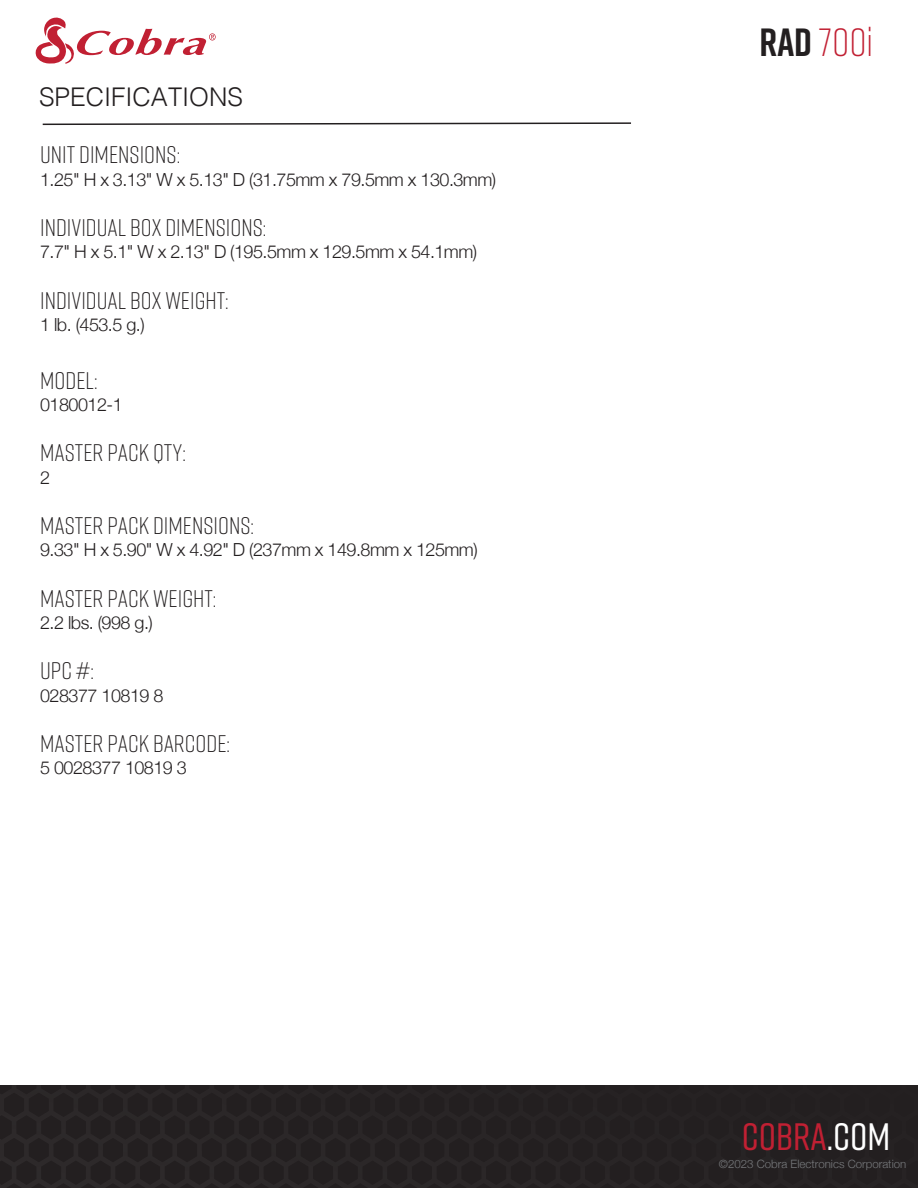
<style>
.page{position:relative;width:918px;height:1188px;background:#fff}
.page>*{position:absolute;margin:0;border:0;box-sizing:border-box;transform-origin:0 0}
.t1{font:700 39.3px "Rift";color:#231f20}
.t2{font:500 38.1px "Rift";color:#c12033}
.t3{font:300 25.8px "Helvetica";color:#231f20}
.t4{font:300 24px "Rift";color:#231f20}
.t5{font:300 18px "Helvetica Neue";letter-spacing:-.03em;color:#231f20}
.t6{font:300 11.4px "Helvetica Neue";color:#77797c}
.s1{font-weight:300;color:#c12033}
.s2{font-family:"Helvetica Neue";font-weight:100;font-size:40.65px;color:#c12033}
.s3{color:#fff}
</style>
<div class="page">
<svg style="left:35px;top:17px;width:181px;height:47px"></svg>
<div style="left:0;top:1086px;width:918px;height:102px;background:#231f20"></div>
<svg style="left:42px;top:122px;width:589px;height:4px"></svg>
<h3 class="t3" style="left:39px;top:75px;width:206px">SPECIFICATIONS</h3>
<h3 class="t4" style="left:40px;top:138px;width:142px">UNIT DIMENSIONS:</h3>
<p class="t5" style="left:40px;top:165px;width:458px">1.25" H x 3.13" W x 5.13" D (31.75mm x 79.5mm x 130.3mm)</p>
<h3 class="t4" style="left:40px;top:211px;width:228px">INDIVIDUAL BOX DIMENSIONS:</h3>
<p class="t5" style="left:40px;top:237px;width:439px">7.7" H x 5.1" W x 2.13" D (195.5mm x 129.5mm x 54.1mm)</p>
<h3 class="t4" style="left:40px;top:284px;width:190px">INDIVIDUAL BOX WEIGHT:</h3>
<p class="t5" style="left:40px;top:310px;width:106px">1 lb. (453.5 g.)</p>
<h3 class="t4" style="left:40px;top:363px;width:59px">MODEL:</h3>
<p class="t5" style="left:40px;top:390px;width:84px">0180012-1</p>
<h3 class="t4" style="left:40px;top:436px;width:147px">MASTER PACK QTY:</h3>
<p class="t5" style="left:40px;top:463px;width:12px">2</p>
<h3 class="t4" style="left:40px;top:509px;width:215px">MASTER PACK DIMENSIONS:</h3>
<p class="t5" style="left:40px;top:535px;width:439px">9.33" H x 5.90" W x 4.92" D (237mm x 149.8mm x 125mm)</p>
<h3 class="t4" style="left:40px;top:581px;width:178px">MASTER PACK WEIGHT:</h3>
<p class="t5" style="left:40px;top:608px;width:114px">2.2 lbs. (998 g.)</p>
<h3 class="t4" style="left:40px;top:654px;width:55px">UPC #:</h3>
<p class="t5" style="left:40px;top:681px;width:125px">028377 10819 8</p>
<h3 class="t4" style="left:40px;top:727px;width:192px">MASTER PACK BARCODE:</h3>
<p class="t5" style="left:40px;top:753px;width:148px">5 0028377 10819 3</p>
<h1 class="t1" style="left:760px;top:14px;width:115px">RAD <span class="s1">700</span><span class="s2">i</span></h1>
<h2 class="t2" style="left:742px;top:1110px;width:150px">COBRA<span class="s3">.COM</span></h2>
<p class="t6" style="left:719px;top:1154px;width:189px">©2023 Cobra Electronics Corporation</p>
</div>
